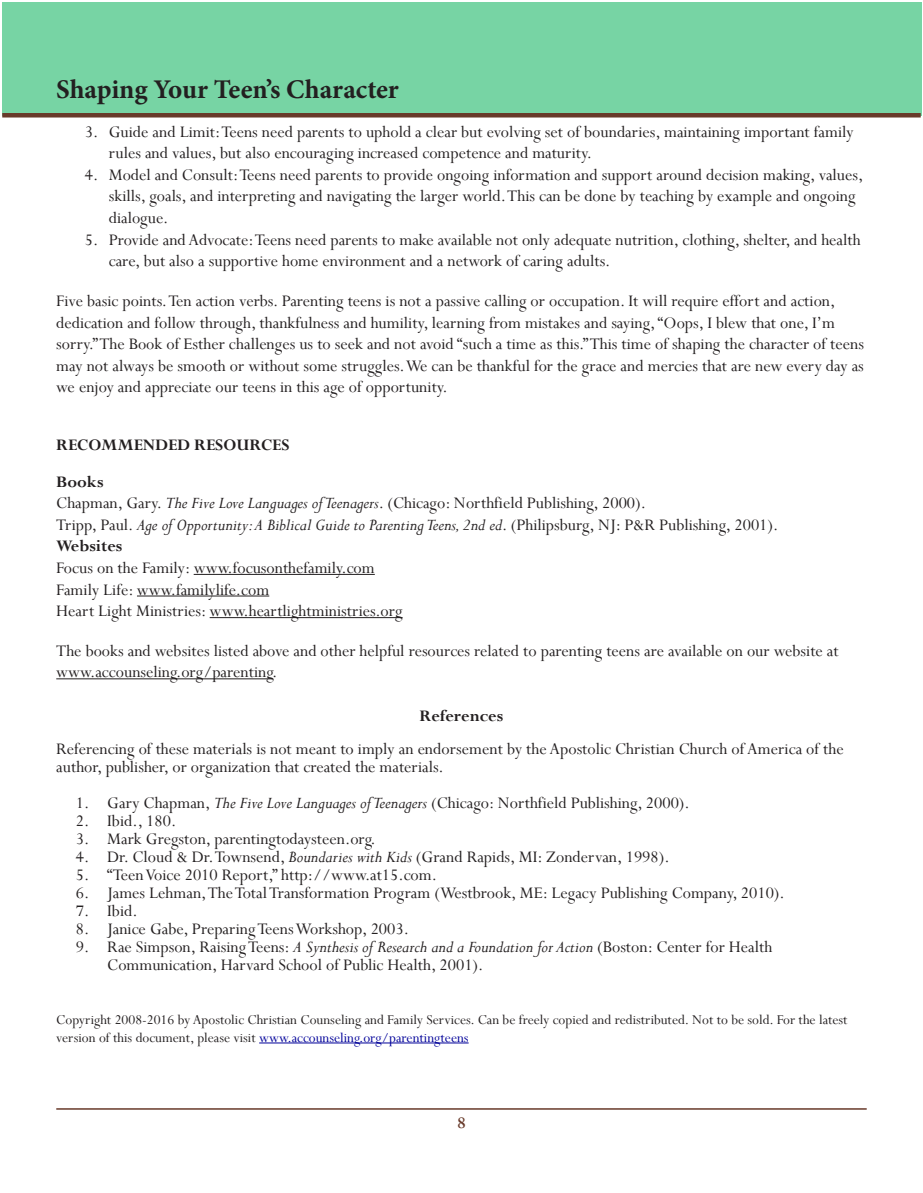
<style>
.page{position:relative;width:923px;height:1193px;background:#fff}
.page>*{position:absolute;margin:0;border:0;box-sizing:border-box;transform-origin:0 0}
.t1{font:700 27px "Minion Pro";letter-spacing:-.005em;color:#231f20}
.Endnote_Text{font:18px/21.6px "Perpetua";color:#231f20}
.Endnote_Text-2{font:italic 18px "Perpetua";color:#231f20}
.Endnote_Text-3{font:700 18px "Perpetua";color:#231f20}
.t2{font:700 18px "Perpetua";color:#683a2a}
.Endnote_Text-4{font:15px/18px "Perpetua";color:#231f20}
.s1{font-style:italic}
.s2{font-style:normal}
.s3{color:#009}
</style>
<div class="page">
<div style="left:2px;top:2px;width:919px;height:113px;background:#77d4a4"></div>
<hr style="left:56px;top:1108px;width:810px;height:1px;background:#683a2a">
<hr style="left:2px;top:113px;width:918px;height:4px;background:#683a2a">
<hr style="left:194px;top:574px;width:181px;height:1px;background:#231f20">
<hr style="left:137px;top:595px;width:132px;height:1px;background:#231f20">
<hr style="left:210px;top:617px;width:192px;height:1px;background:#231f20">
<hr style="left:56px;top:678px;width:216px;height:1px;background:#231f20">
<hr style="left:259px;top:1042px;width:209px;height:1px;background:#009">
<h1 class="t1" style="left:56px;top:70px;width:344px">Shaping Your Teen’s Character</h1>
<p class="Endnote_Text" style="left:109px;top:120px;width:746px;text-indent:-24px">3. Guide and Limit: Teens need parents to uphold a clear but evolving set of boundaries, maintaining important family rules and values, but also encouraging increased competence and maturity.</p>
<p class="Endnote_Text" style="left:109px;top:163px;width:756px;text-indent:-24px">4. Model and Consult: Teens need parents to provide ongoing information and support around decision making, values, skills, goals, and interpreting and navigating the larger world. This can be done by teaching by example and ongoing dialogue.</p>
<p class="Endnote_Text" style="left:109px;top:228px;width:753px;text-indent:-24px">5. Provide and Advocate: Teens need parents to make available not only adequate nutrition, clothing, shelter, and health care, but also a supportive home environment and a network of caring adults.</p>
<p class="Endnote_Text" style="left:56px;top:289px;width:809px">Five basic points. Ten action verbs. Parenting teens is not a passive calling or occupation. It will require effort and action, dedication and follow through, thankfulness and humility, learning from mistakes and saying, “Oops, I blew that one, I’m sorry.” The Book of Esther challenges us to seek and not avoid “such a time as this.” This time of shaping the character of teens may not always be smooth or without some struggles. We can be thankful for the grace and mercies that are new every day as we enjoy and appreciate our teens in this age of opportunity.</p>
<p class="Endnote_Text-3" style="left:56px;top:433px;width:235px">RECOMMENDED RESOURCES</p>
<p class="Endnote_Text-3" style="left:56px;top:470px;width:49px">Books</p>
<p class="Endnote_Text" style="left:56px;top:492px;width:591px">Chapman, Gary. <span class="s1">The Five Love Languages of Teenagers</span>. (Chicago: Northfield Publishing, 2000).</p>
<p class="Endnote_Text-2" style="left:56px;top:513px;width:723px"><span class="s2">Tripp, Paul.</span> Age of Opportunity: A Biblical Guide to Parenting Teens, 2nd ed<span class="s2">. (Philipsburg, NJ: P&amp;R Publishing, 2001).</span></p>
<p class="Endnote_Text-3" style="left:56px;top:535px;width:68px">Websites</p>
<p class="Endnote_Text" style="left:56px;top:556px;width:320px">Focus on the Family: www.focusonthefamily.com</p>
<p class="Endnote_Text" style="left:56px;top:578px;width:214px">Family Life: www.familylife.com</p>
<p class="Endnote_Text" style="left:56px;top:600px;width:348px">Heart Light Ministries: www.heartlightministries.org</p>
<p class="Endnote_Text" style="left:56px;top:639px;width:783px">The books and websites listed above and other helpful resources related to parenting teens are available on our website at www.accounseling.org/parenting.</p>
<p class="Endnote_Text-3" style="left:419px;top:704px;width:85px">References</p>
<p class="Endnote_Text" style="left:56px;top:739px;width:789px;line-height:18px">Referencing of these materials is not meant to imply an endorsement by the Apostolic Christian Church of America of the author, publisher, or organization that created the materials.</p>
<p class="Endnote_Text" style="left:76px;top:791px;width:615px">1. Gary Chapman, <span class="s1">The Five Love Languages of Teenagers</span> (Chicago: Northfield Publishing, 2000).</p>
<p class="Endnote_Text" style="left:76px;top:809px;width:102px">2. Ibid., 180.</p>
<p class="Endnote_Text" style="left:76px;top:827px;width:301px">3. Mark Gregston, parentingtodaysteen.org.</p>
<p class="Endnote_Text" style="left:76px;top:845px;width:595px">4. Dr. Cloud &amp; Dr. Townsend, <span class="s1">Boundaries with Kids</span> (Grand Rapids, MI: Zondervan, 1998).</p>
<p class="Endnote_Text" style="left:76px;top:863px;width:363px">5. “Teen Voice 2010 Report,” http://www.at15.com.</p>
<p class="Endnote_Text" style="left:76px;top:881px;width:710px">6. James Lehman, The Total Transformation Program (Westbrook, ME: Legacy Publishing Company, 2010).</p>
<p class="Endnote_Text" style="left:76px;top:899px;width:63px">7. Ibid.</p>
<p class="Endnote_Text" style="left:76px;top:917px;width:335px">8. Janice Gabe, Preparing Teens Workshop, 2003.</p>
<p class="Endnote_Text" style="left:107px;top:937px;width:666px;line-height:18px;text-indent:-32px">9. Rae Simpson, Raising Teens: <span class="s1">A Synthesis of Research and a Foundation for Action</span> (Boston: Center for Health<br>Communication, Harvard School of Public Health, 2001).</p>
<p class="Endnote_Text-4" style="left:56px;top:1010px;width:792px">Copyright 2008-2016 by Apostolic Christian Counseling and Family Services. Can be freely copied and redistributed. Not to be sold. For the latest version of this document, please visit <span class="s3">www.accounseling.org/parentingteens</span></p>
<p class="t2" style="left:457px;top:1111px;width:10px">8</p>
</div>
